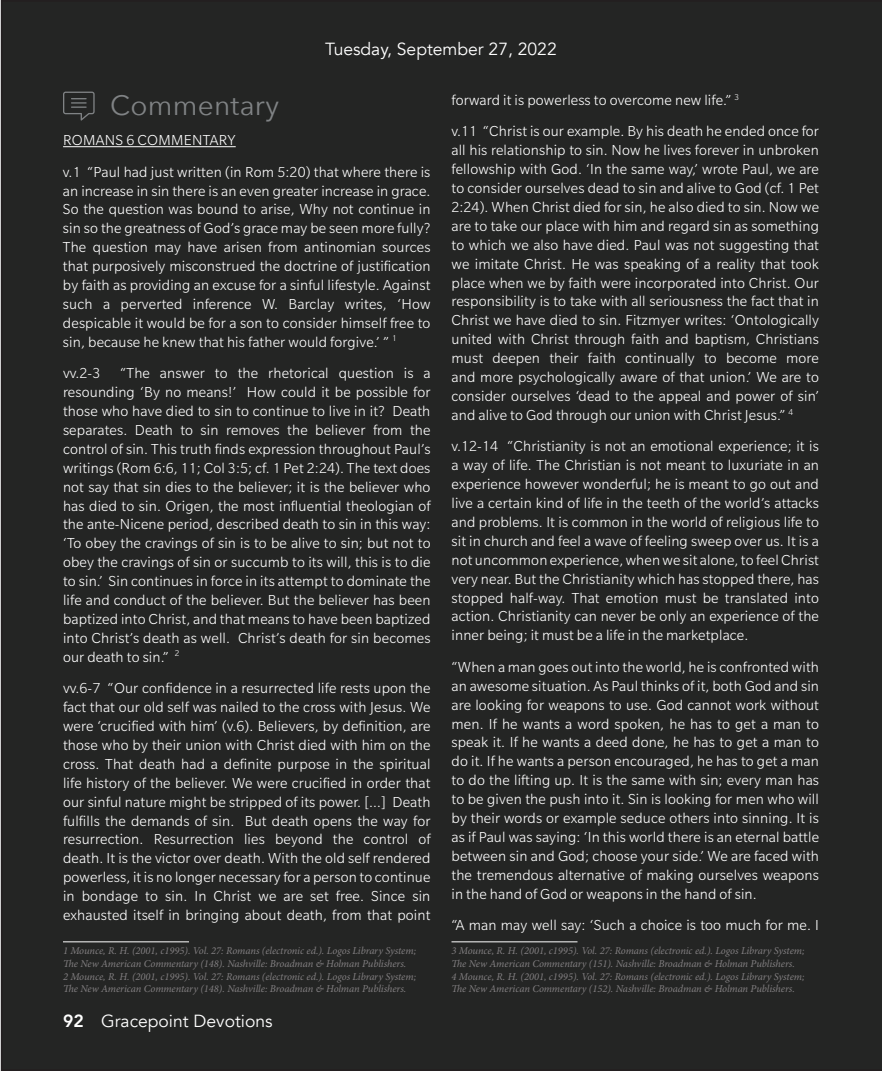
<style>
.page{position:relative;width:882px;height:1071px;background:#fff}
.page>*{position:absolute;margin:0;border:0;box-sizing:border-box;transform-origin:0 0}
.t1{font:28px "Avenir Next";letter-spacing:.01em;color:#808385}
.t2{font:17.5px "Avenir";color:#fff}
.t3{font:300 15.75px/18.9px "Slate Pro";letter-spacing:.01em;color:#fff;text-align:justify}
.t4{font:italic 10.5px/12.6px "Minion Pro";letter-spacing:-.005em;color:#827f81}
.s1{font-weight:800}
</style>
<div class="page">
<div style="left:1px;top:0;width:881px;height:1071px;background:#242524"></div>
<svg style="left:63px;top:92px;width:32px;height:29px"></svg>
<hr style="left:63px;top:146px;width:173px;height:1px;background:#fff">
<hr style="left:63px;top:942px;width:126px;height:1px;background:#fff">
<hr style="left:452px;top:942px;width:126px;height:1px;background:#fff">
<p class="t2" style="left:325px;top:39px;width:233px">Tuesday, September 27, 2022</p>
<h1 class="t1" style="left:110px;top:81px;width:170px">Commentary</h1>
<p class="t3" style="left:63px;top:124px;width:369px;line-height:31.5px">ROMANS 6 COMMENTARY<br>v.1 “Paul had just written (in Rom 5:20) that where there is</p>
<p class="t3" style="left:63px;top:181px;width:369px">an increase in sin there is an even greater increase in grace.<br>So the question was bound to arise, Why not continue in sin so the greatness of God’s grace may be seen more fully?<br>The question may have arisen from antinomian sources that purposively misconstrued the doctrine of justification by faith as providing an excuse for a sinful lifestyle. Against such a perverted inference W. Barclay writes, ‘How despicable it would be for a son to consider himself free to sin, because he knew that his father would forgive.’ ” <sup>1</sup></p>
<p class="t3" style="left:63px;top:364px;width:39px">vv.2-3</p>
<p class="t3" style="left:63px;top:364px;width:369px;text-indent:57px">“The answer to the rhetorical question is a resounding ‘By no means!’ How could it be possible for those who have died to sin to continue to live in it? Death separates. Death to sin removes the believer from the control of sin. This truth finds expression throughout Paul’s writings (Rom 6:6, 11; Col 3:5; cf. 1 Pet 2:24). The text does not say that sin dies to the believer; it is the believer who has died to sin. Origen, the most influential theologian of the ante-Nicene period, described death to sin in this way: ‘To obey the cravings of sin is to be alive to sin; but not to obey the cravings of sin or succumb to its will, this is to die to sin.’ Sin continues in force in its attempt to dominate the life and conduct of the believer. But the believer has been baptized into Christ, and that means to have been baptized into Christ’s death as well. Christ’s death for sin becomes our death to sin.” <sup>2</sup></p>
<p class="t3" style="left:63px;top:679px;width:369px">vv.6-7 “Our confidence in a resurrected life rests upon the fact that our old self was nailed to the cross with Jesus. We were ‘crucified with him’ (v.6). Believers, by definition, are those who by their union with Christ died with him on the cross. That death had a definite purpose in the spiritual life history of the believer. We were crucified in order that our sinful nature might be stripped of its power. […] Death fulfills the demands of sin. But death opens the way for resurrection. Resurrection lies beyond the control of death. It is the victor over death. With the old self rendered powerless, it is no longer necessary for a person to continue in bondage to sin. In Christ we are set free. Since sin exhausted itself in bringing about death, from that point</p>
<p class="t4" style="left:63px;top:945px;width:355px">1 Mounce, R. H. (2001, c1995). Vol. 27: Romans (electronic ed.). Logos Library System; The New American Commentary (148). Nashville: Broadman &amp; Holman Publishers.<br>2 Mounce, R. H. (2001, c1995). Vol. 27: Romans (electronic ed.). Logos Library System; The New American Commentary (148). Nashville: Broadman &amp; Holman Publishers.</p>
<p class="t2" style="left:63px;top:1011px;width:211px"><span class="s1">92</span> Gracepoint Devotions</p>
<p class="t3" style="left:452px;top:84px;width:369px;line-height:31.5px">forward it is powerless to overcome new life.” <sup>3<br></sup>v.11 “Christ is our example. By his death he ended once for</p>
<p class="t3" style="left:452px;top:141px;width:369px">all his relationship to sin. Now he lives forever in unbroken fellowship with God. ‘In the same way,’ wrote Paul, we are to consider ourselves dead to sin and alive to God (cf. 1 Pet 2:24). When Christ died for sin, he also died to sin. Now we are to take our place with him and regard sin as something to which we also have died. Paul was not suggesting that we imitate Christ. He was speaking of a reality that took place when we by faith were incorporated into Christ. Our responsibility is to take with all seriousness the fact that in Christ we have died to sin. Fitzmyer writes: ‘Ontologically united with Christ through faith and baptism, Christians must deepen their faith continually to become more and more psychologically aware of that union.’ We are to consider ourselves ‘dead to the appeal and power of sin’ and alive to God through our union with Christ Jesus.” <sup>4</sup></p>
<p class="t3" style="left:452px;top:437px;width:369px">v.12-14 “Christianity is not an emotional experience; it is a way of life. The Christian is not meant to luxuriate in an experience however wonderful; he is meant to go out and live a certain kind of life in the teeth of the world’s attacks and problems. It is common in the world of religious life to sit in church and feel a wave of feeling sweep over us. It is a not uncommon experience, when we sit alone, to feel Christ very near. But the Christianity which has stopped there, has stopped half-way. That emotion must be translated into action. Christianity can never be only an experience of the inner being; it must be a life in the marketplace.</p>
<p class="t3" style="left:452px;top:657px;width:369px">“When a man goes out into the world, he is confronted with an awesome situation. As Paul thinks of it, both God and sin are looking for weapons to use. God cannot work without men. If he wants a word spoken, he has to get a man to speak it. If he wants a deed done, he has to get a man to do it. If he wants a person encouraged, he has to get a man to do the lifting up. It is the same with sin; every man has to be given the push into it. Sin is looking for men who will by their words or example seduce others into sinning. It is as if Paul was saying: ‘In this world there is an eternal battle between sin and God; choose your side.’ We are faced with the tremendous alternative of making ourselves weapons in the hand of God or weapons in the hand of sin.</p>
<p class="t3" style="left:452px;top:916px;width:369px">“A man may well say: ‘Such a choice is too much for me. I</p>
<p class="t4" style="left:452px;top:945px;width:355px">3 Mounce, R. H. (2001, c1995). Vol. 27: Romans (electronic ed.). Logos Library System; The New American Commentary (151). Nashville: Broadman &amp; Holman Publishers.<br>4 Mounce, R. H. (2001, c1995). Vol. 27: Romans (electronic ed.). Logos Library System; The New American Commentary (152). Nashville: Broadman &amp; Holman Publishers.</p>
</div>
